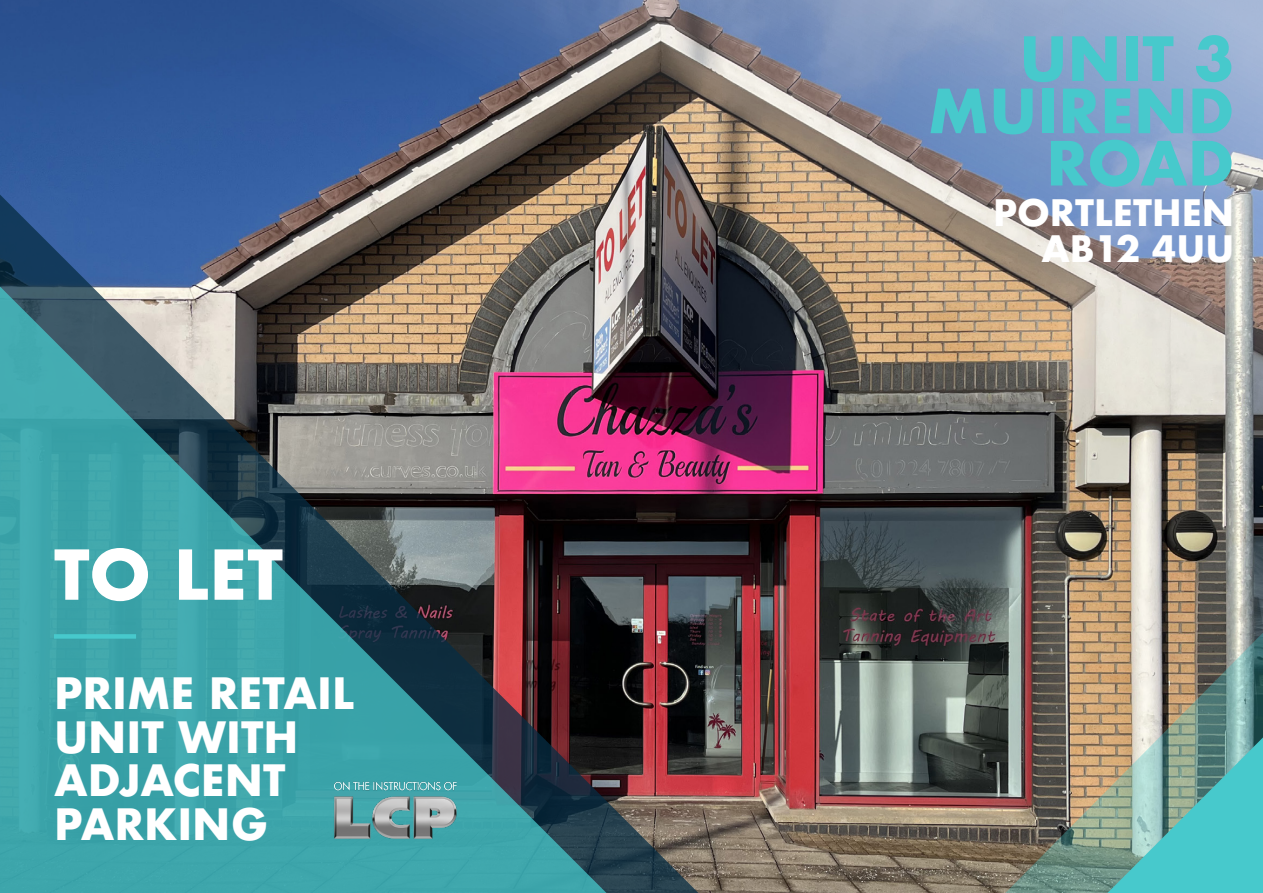
<style>
.page{position:relative;width:1263px;height:893px;background:#fff}
.page>*{position:absolute;margin:0;border:0;box-sizing:border-box;transform-origin:0 0}
.t1{font:700 66.75px "Futura";color:#fff}
.t2{font:700 59.1px/52.3px "Futura";color:#47c9cc;text-align:right}
.t3{font:700 42px/43.5px "Futura";color:#fff}
.t4{font:700 35.55px/36.5px "Futura";color:#fff;text-align:right}
</style>
<div class="page">
<img style="left:0;top:0;width:1263px;height:893px">
<img style="left:0;top:195px;width:698px;height:698px">
<svg style="left:0;top:286px;width:606px;height:607px;background:#517d83"></svg>
<img style="left:993px;top:620px;width:270px;height:273px">
<svg style="left:1107px;top:737px;width:156px;height:156px;background:#6cb8b1"></svg>
<img style="left:328px;top:775px;width:136px;height:70px">
<div style="left:54px;top:634px;width:82px;height:5px;background:#47c9cc"></div>
<h1 class="t1" style="left:54px;top:526px;width:231px">TO LET</h1>
<p class="t3" style="left:54px;top:672px;width:302px">PRIME RETAIL<br>UNIT WITH<br>ADJACENT<br>PARKING</p>
<h2 class="t2" style="left:928px;top:32px;width:308px">UNIT 3<br>MUIREND<br>ROAD</h2>
<p class="t4" style="left:993px;top:194px;width:243px">PORTLETHEN<br>AB12 4UU</p>
</div>
